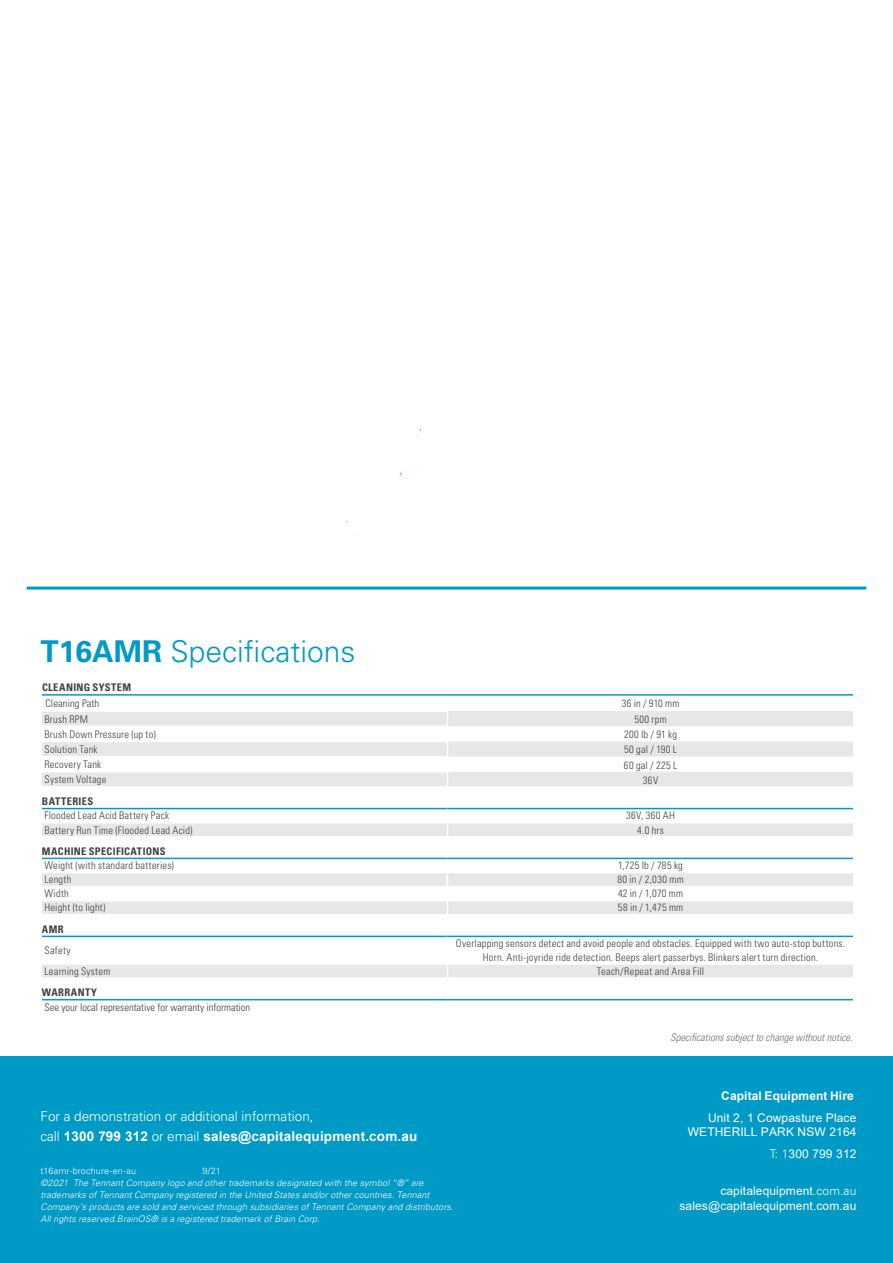
<style>
.page{position:relative;width:893px;height:1263px;background:#fff}
.page>*{position:absolute;margin:0;border:0;box-sizing:border-box;transform-origin:0 0}
.t1{font:300 30px "Univers LT Std";color:#009ac7}
.t2{font:700 13.5px "Arial";letter-spacing:.015em;color:#fff}
.t3{font:300 13.5px "Univers LT Std";color:#fff}
.t4{font:12px/14.2px "Arial";letter-spacing:.01em;color:#fff;text-align:right}
.t5{font:700 12px "Arial";letter-spacing:.01em;color:#fff}
.t6{font:300 condensed 10.5px/13.5px "Univers LT Std";letter-spacing:.02em;color:#414042;text-align:center}
.t7{font:700 condensed 10.5px "Univers LT Std";letter-spacing:.03em;color:#414042}
.t8{font:300 condensed 10.5px "Univers LT Std";color:#414042}
.t9{font:italic 300 condensed 10.5px "Univers LT Std";color:#6d6e71}
.t10{font:italic 300 9px/12px "Univers LT Std";letter-spacing:.015em;color:#fff}
.t11{font:300 9px "Univers LT Std";letter-spacing:.015em;color:#fff}
.s1{font-weight:700}
.s2{font-family:"Univers LT Std";font-weight:300}
</style>
<div class="page">
<svg style="left:42px;top:711px;width:811px;height:266px;fill:#e6e9ea"></svg>
<svg style="left:42px;top:809px;width:811px;height:154px"></svg>
<hr style="left:40px;top:725px;width:408px;height:2px;background:#fff">
<hr style="left:40px;top:741px;width:408px;height:1px;background:#fff">
<hr style="left:40px;top:756px;width:408px;height:1px;background:#fff">
<hr style="left:40px;top:771px;width:408px;height:1px;background:#fff">
<hr style="left:40px;top:872px;width:407px;height:1px;background:#fff">
<hr style="left:40px;top:886px;width:407px;height:1px;background:#fff">
<hr style="left:40px;top:900px;width:407px;height:1px;background:#fff">
<hr style="left:42px;top:858px;width:405px;height:1px;background:#009ac7">
<hr style="left:447px;top:872px;width:407px;height:1px;background:#fff">
<hr style="left:447px;top:886px;width:407px;height:1px;background:#fff">
<hr style="left:447px;top:900px;width:407px;height:1px;background:#fff">
<hr style="left:40px;top:963px;width:407px;height:2px;background:#fff">
<hr style="left:447px;top:963px;width:407px;height:2px;background:#fff">
<svg style="left:447px;top:937px;width:1px;height:40px"></svg>
<hr style="left:42px;top:808px;width:405px;height:1px;background:#009ac7">
<hr style="left:447px;top:808px;width:406px;height:1px;background:#009ac7">
<hr style="left:447px;top:858px;width:406px;height:1px;background:#009ac7">
<hr style="left:42px;top:936px;width:405px;height:1px;background:#009ac7">
<hr style="left:447px;top:936px;width:406px;height:1px;background:#009ac7">
<hr style="left:42px;top:999px;width:405px;height:1px;background:#009ac7">
<hr style="left:447px;top:999px;width:406px;height:1px;background:#009ac7">
<hr style="left:40px;top:786px;width:407px;height:2px;background:#fff">
<hr style="left:447px;top:786px;width:407px;height:2px;background:#fff">
<hr style="left:40px;top:914px;width:407px;height:1px;background:#fff">
<hr style="left:447px;top:914px;width:407px;height:1px;background:#fff">
<hr style="left:447px;top:836px;width:407px;height:1px;background:#fff">
<hr style="left:42px;top:694px;width:405px;height:2px;background:#009ac7">
<hr style="left:447px;top:694px;width:406px;height:2px;background:#009ac7">
<hr style="left:40px;top:822px;width:407px;height:1px;background:#fff">
<hr style="left:447px;top:822px;width:407px;height:1px;background:#fff">
<svg style="left:447px;top:809px;width:1px;height:27px"></svg>
<hr style="left:40px;top:836px;width:407px;height:1px;background:#fff">
<hr style="left:40px;top:710px;width:408px;height:2px;background:#fff">
<svg style="left:447px;top:712px;width:1px;height:74px"></svg>
<svg style="left:447px;top:859px;width:1px;height:55px"></svg>
<div style="left:0;top:1056px;width:893px;height:207px;background:#009ac7"></div>
<hr style="left:27px;top:587px;width:839px;height:3px;background:#009ac7">
<h1 class="t1" style="left:40px;top:634px;width:317px"><span class="s1">T16AMR</span> Specifications</h1>
<p class="t7" style="left:42px;top:680px;width:91px">CLEANING SYSTEM</p>
<p class="t6" style="left:46px;top:696px;width:55px">Cleaning Path</p>
<p class="t6" style="left:622px;top:697px;width:59px">36 in / 910 mm</p>
<p class="t6" style="left:44px;top:712px;width:45px">Brush RPM</p>
<p class="t6" style="left:634px;top:713px;width:34px">500 rpm</p>
<p class="t6" style="left:44px;top:727px;width:113px">Brush Down Pressure (up to)</p>
<p class="t6" style="left:624px;top:728px;width:55px">200 lb / 91 kg</p>
<p class="t6" style="left:44px;top:742px;width:55px">Solution Tank</p>
<p class="t6" style="left:624px;top:743px;width:54px">50 gal / 190 L</p>
<p class="t6" style="left:44px;top:757px;width:58px">Recovery Tank</p>
<p class="t6" style="left:624px;top:758px;width:55px">60 gal / 225 L</p>
<p class="t6" style="left:44px;top:773px;width:64px">System Voltage</p>
<p class="t6" style="left:643px;top:773px;width:17px">36V</p>
<p class="t7" style="left:42px;top:795px;width:53px">BATTERIES</p>
<p class="t6" style="left:44px;top:809px;width:126px">Flooded Lead Acid Battery Pack</p>
<p class="t6" style="left:626px;top:809px;width:50px">36V, 360 AH</p>
<p class="t6" style="left:44px;top:823px;width:150px">Battery Run Time (Flooded Lead Acid)</p>
<p class="t6" style="left:637px;top:823px;width:28px">4.0 hrs</p>
<p class="t7" style="left:42px;top:845px;width:125px">MACHINE SPECIFICATIONS</p>
<p class="t6" style="left:44px;top:859px;width:131px">Weight (with standard batteries)</p>
<p class="t6" style="left:618px;top:859px;width:66px">1,725 lb / 785 kg</p>
<p class="t6" style="left:44px;top:873px;width:29px">Length</p>
<p class="t6" style="left:617px;top:873px;width:68px">80 in / 2,030 mm</p>
<p class="t6" style="left:44px;top:887px;width:26px">Width</p>
<p class="t6" style="left:618px;top:887px;width:67px">42 in / 1,070 mm</p>
<p class="t6" style="left:44px;top:901px;width:63px">Height (to light)</p>
<p class="t6" style="left:618px;top:901px;width:67px">58 in / 1,475 mm</p>
<p class="t7" style="left:42px;top:923px;width:23px">AMR</p>
<p class="t6" style="left:44px;top:943px;width:28px">Safety</p>
<p class="t6" style="left:456px;top:937px;width:391px">Overlapping sensors detect and avoid people and obstacles. Equipped with two auto-stop buttons.<br>Horn. Anti-joyride ride detection. Beeps alert passerbys. Blinkers alert turn direction.</p>
<p class="t6" style="left:44px;top:964px;width:67px">Learning System</p>
<p class="t6" style="left:597px;top:964px;width:109px">Teach/Repeat and Area Fill</p>
<p class="t7" style="left:42px;top:986px;width:57px">WARRANTY</p>
<p class="t8" style="left:44px;top:1000px;width:207px">See your local representative for warranty information</p>
<p class="t3" style="left:40px;top:1108px;width:275px">For a demonstration or additional information,</p>
<p class="t2" style="left:40px;top:1126px;width:378px"><span class="s2">call</span> 1300 799 312 <span class="s2">or email</span> sales@capitalequipment.com.au</p>
<p class="t11" style="left:40px;top:1166px;width:97px">t16amr-brochure-en-au</p>
<p class="t11" style="left:203px;top:1166px;width:20px">9/21</p>
<p class="t10" style="left:40px;top:1177px;width:414px">©2021 The Tennant Company logo and other trademarks designated with the symbol “®” are trademarks of Tennant Company registered in the United States and/or other countries. Tennant Company’s products are sold and serviced through subsidiaries of Tennant Company and distributors.<br>All rights reserved.BrainOS® is a registered trademark of Brain Corp.</p>
<p class="t9" style="left:671px;top:1031px;width:183px">Specifications subject to change without notice.</p>
<p class="t5" style="left:721px;top:1088px;width:134px">Capital Equipment Hire</p>
<p class="t4" style="left:688px;top:1110px;width:170px">Unit 2, 1 Cowpasture Place<br>WETHERILL PARK NSW 2164</p>
<p class="t4" style="left:770px;top:1147px;width:88px"><span class="s2">T: 1</span>300 799 312</p>
<p class="t4" style="left:679px;top:1184px;width:178px">capitalequipment<span class="s2">.com.au </span>sales@capitalequipment.com.au</p>
</div>
